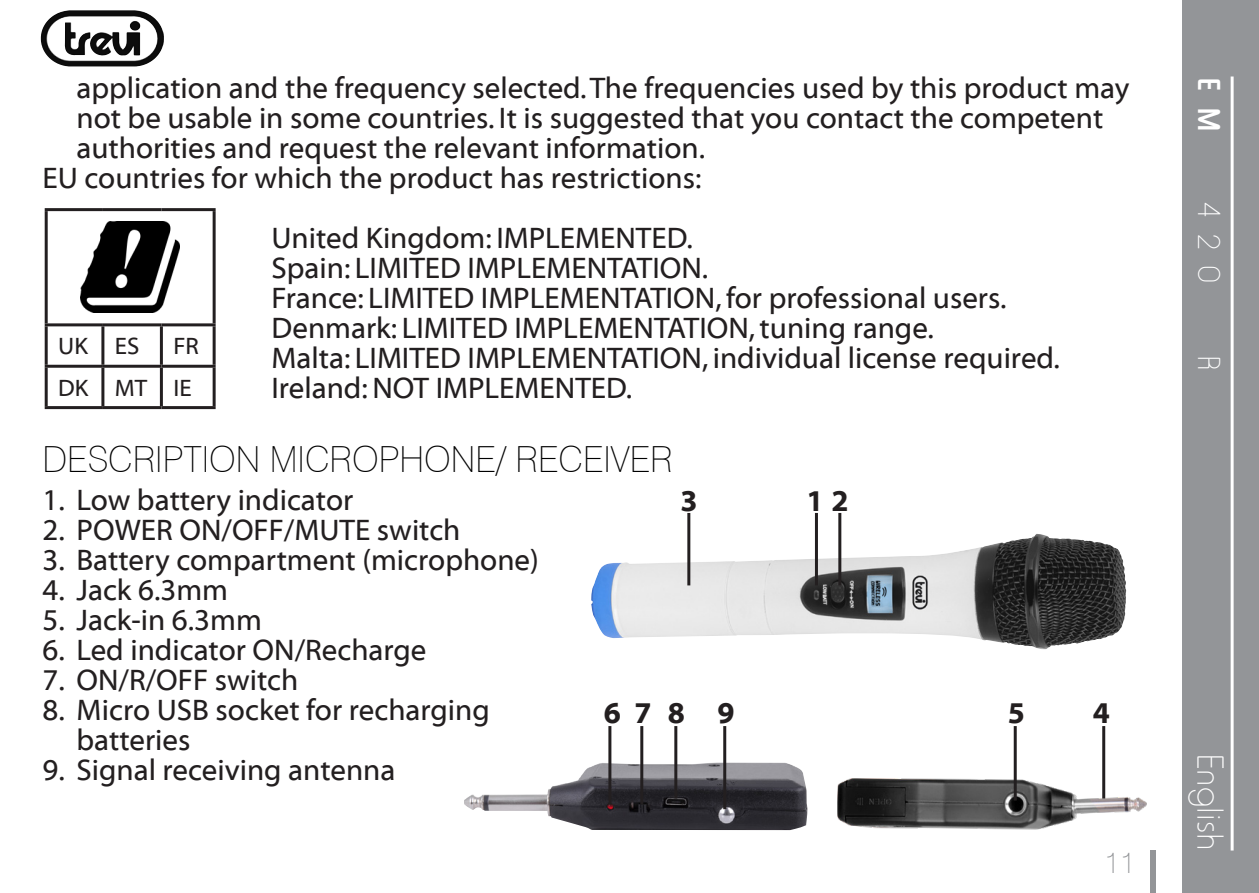
<style>
.page{position:relative;width:1259px;height:893px;background:#fff}
.page>*{position:absolute;margin:0;border:0;box-sizing:border-box;transform-origin:0 0}
.Sottotitolo_1{font:39px "Horatio D Ligh";color:#fff}
.Sottotitolo_2{font:100 36px "Swiss 721 BT";color:#000}
.t1{font:33px "Horatio D Ligh";color:#fff}
.t2{font:500 33px "Horatio D";color:#fff}
.Testo_rientrato{font:30px/30px "Myriad Web";color:#231f20}
.Corpo_testo{font:30px "Myriad Bd Web";color:#231f20}
.t3{font:100 30px "Swiss 721 BT";color:#939598}
.t4{font:24px "Myriad Web";color:#231f20}
</style>
<div class="page">
<div style="left:1182px;top:0;width:77px;height:893px;background:#939598"></div>
<img style="left:41px;top:10px;width:28px;height:42px">
<div style="left:1150px;top:851px;width:5px;height:42px;background:#939598"></div>
<hr style="left:1230px;top:76px;width:3px;height:774px;background:#fff">
<hr style="left:45px;top:208px;width:58px;height:3px;background:#231f20">
<hr style="left:45px;top:211px;width:3px;height:112px;background:#231f20">
<hr style="left:103px;top:208px;width:58px;height:3px;background:#231f20">
<hr style="left:161px;top:208px;width:55px;height:3px;background:#231f20">
<hr style="left:213px;top:211px;width:3px;height:112px;background:#231f20">
<hr style="left:45px;top:323px;width:58px;height:3px;background:#231f20">
<hr style="left:45px;top:326px;width:3px;height:39px;background:#231f20">
<hr style="left:103px;top:323px;width:58px;height:3px;background:#231f20">
<hr style="left:101px;top:326px;width:3px;height:39px;background:#231f20">
<hr style="left:161px;top:323px;width:55px;height:3px;background:#231f20">
<hr style="left:160px;top:326px;width:3px;height:39px;background:#231f20">
<hr style="left:213px;top:326px;width:3px;height:39px;background:#231f20">
<hr style="left:45px;top:365px;width:58px;height:3px;background:#231f20">
<hr style="left:45px;top:368px;width:3px;height:38px;background:#231f20">
<hr style="left:103px;top:365px;width:58px;height:3px;background:#231f20">
<hr style="left:101px;top:368px;width:3px;height:38px;background:#231f20">
<hr style="left:161px;top:365px;width:55px;height:3px;background:#231f20">
<hr style="left:160px;top:368px;width:3px;height:38px;background:#231f20">
<hr style="left:213px;top:368px;width:3px;height:38px;background:#231f20">
<hr style="left:45px;top:406px;width:58px;height:3px;background:#231f20">
<hr style="left:103px;top:406px;width:58px;height:3px;background:#231f20">
<hr style="left:161px;top:406px;width:55px;height:3px;background:#231f20">
<img style="left:80px;top:222px;width:100px;height:91px">
<img style="left:591px;top:536px;width:534px;height:113px">
<hr style="left:838px;top:513px;width:3px;height:72px;background:#231f20">
<hr style="left:815px;top:513px;width:3px;height:72px;background:#231f20">
<hr style="left:687px;top:513px;width:3px;height:72px;background:#231f20">
<img style="left:837px;top:773px;width:310px;height:57px">
<hr style="left:1102px;top:726px;width:3px;height:72px;background:#231f20">
<hr style="left:1013px;top:726px;width:3px;height:74px;background:#231f20">
<img style="left:464px;top:762px;width:343px;height:68px">
<hr style="left:608px;top:726px;width:3px;height:78px;background:#231f20">
<hr style="left:640px;top:726px;width:3px;height:78px;background:#231f20">
<hr style="left:674px;top:726px;width:3px;height:72px;background:#231f20">
<hr style="left:723px;top:726px;width:3px;height:83px;background:#231f20">
<p class="Testo_rientrato" style="left:76px;top:74px;width:1054px">application and the frequency selected. The frequencies used by this product may not be usable in some countries. It is suggested that you contact the competent authorities and request the relevant information.</p>
<p class="Testo_rientrato" style="left:42px;top:164px;width:660px">EU countries for which the product has restrictions:</p>
<p class="Testo_rientrato" style="left:271px;top:224px;width:423px">United Kingdom: IMPLEMENTED.</p>
<p class="Testo_rientrato" style="left:271px;top:254px;width:438px">Spain: LIMITED IMPLEMENTATION.</p>
<p class="Testo_rientrato" style="left:271px;top:284px;width:736px">France: LIMITED IMPLEMENTATION, for professional users.</p>
<p class="Testo_rientrato" style="left:271px;top:314px;width:664px">Denmark: LIMITED IMPLEMENTATION, tuning range.</p>
<p class="Testo_rientrato" style="left:271px;top:344px;width:790px">Malta: LIMITED IMPLEMENTATION, individual license required.</p>
<p class="Testo_rientrato" style="left:271px;top:374px;width:362px">Ireland: NOT IMPLEMENTED.</p>
<p class="t4" style="left:58px;top:333px;width:31px">UK</p>
<p class="t4" style="left:115px;top:333px;width:26px">ES</p>
<p class="t4" style="left:173px;top:333px;width:27px">FR</p>
<p class="t4" style="left:58px;top:375px;width:32px">DK</p>
<p class="t4" style="left:115px;top:375px;width:34px">MT</p>
<p class="t4" style="left:173px;top:375px;width:20px">IE</p>
<p class="Sottotitolo_2" style="left:42px;top:437px;width:631px">DESCRIPTION MICROPHONE/ RECEIVER</p>
<p class="Testo_rientrato" style="left:42px;top:486px;width:312px">1. Low battery indicator</p>
<p class="Testo_rientrato" style="left:42px;top:516px;width:419px">2. POWER ON/OFF/MUTE switch</p>
<p class="Testo_rientrato" style="left:42px;top:546px;width:498px">3. Battery compartment (microphone)</p>
<p class="Testo_rientrato" style="left:42px;top:576px;width:187px">4. Jack 6.3mm</p>
<p class="Testo_rientrato" style="left:42px;top:606px;width:221px">5. Jack-in 6.3mm</p>
<p class="Testo_rientrato" style="left:42px;top:636px;width:385px">6. Led indicator ON/Recharge</p>
<p class="Testo_rientrato" style="left:42px;top:666px;width:257px">7. ON/R/OFF switch</p>
<p class="Testo_rientrato" style="left:42px;top:696px;width:449px">8. Micro USB socket for recharging</p>
<p class="Testo_rientrato" style="left:76px;top:726px;width:115px">batteries</p>
<p class="Testo_rientrato" style="left:42px;top:756px;width:354px">9. Signal receiving antenna</p>
<p class="Corpo_testo" style="left:680px;top:484px;width:19px">3</p>
<p class="Corpo_testo" style="left:806px;top:484px;width:44px">1 2</p>
<p class="Corpo_testo" style="left:604px;top:697px;width:49px">6 7</p>
<p class="Corpo_testo" style="left:668px;top:697px;width:19px">8</p>
<p class="Corpo_testo" style="left:717px;top:697px;width:19px">9</p>
<p class="Corpo_testo" style="left:1008px;top:697px;width:19px">5</p>
<p class="Corpo_testo" style="left:1092px;top:697px;width:19px">4</p>
<p class="t3" style="left:1104px;top:844px;width:33px">11</p>
<p class="t2" style="left:1227px;top:77px;width:57px;rotate:90deg">E M</p>
<p class="t1" style="left:1227px;top:202px;width:82px;rotate:90deg">420</p>
<p class="t1" style="left:1227px;top:355px;width:18px;rotate:90deg">R</p>
<p class="Sottotitolo_1" style="left:1232px;top:753px;width:99px;rotate:90deg">English</p>
</div>
